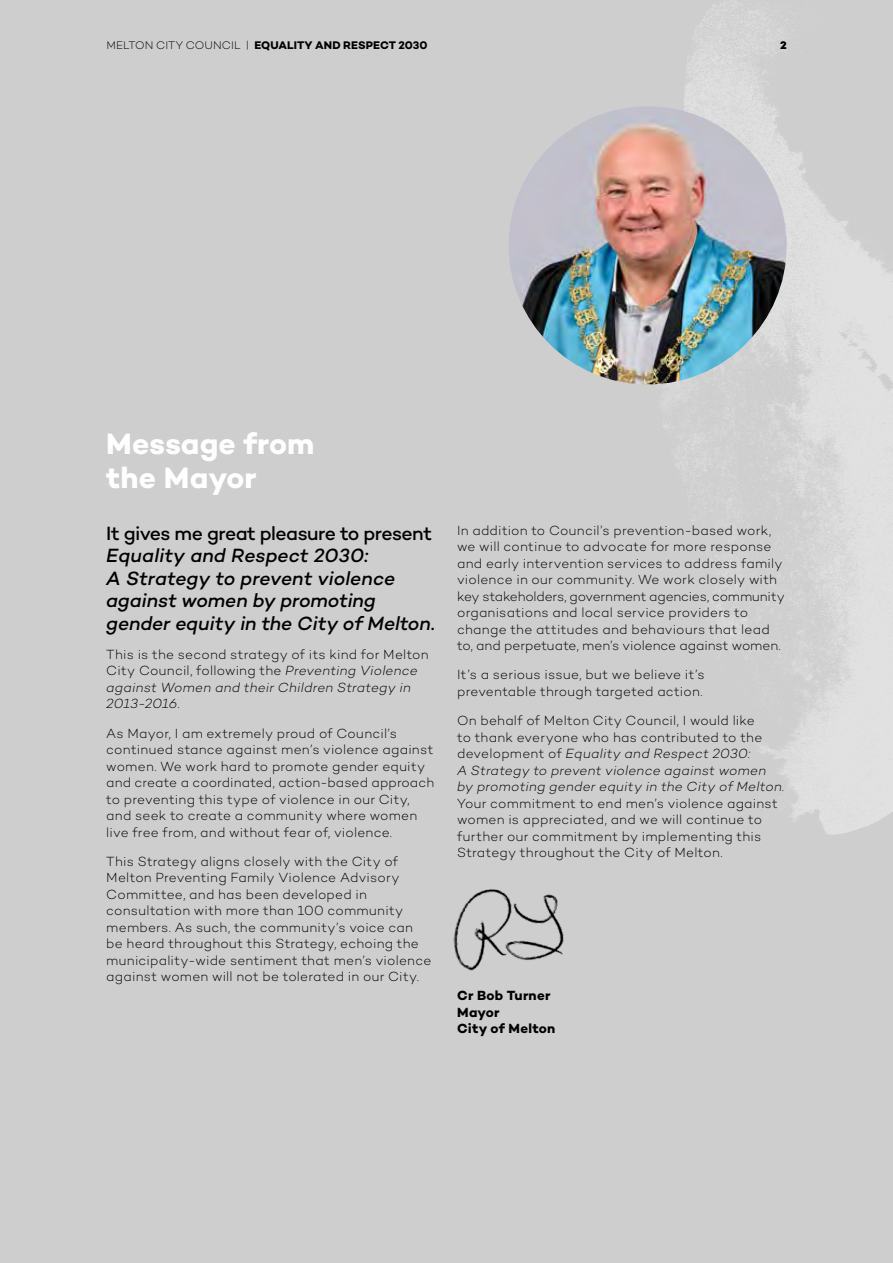
<style>
.page{position:relative;width:893px;height:1263px;background:#cecece}
.page>*{position:absolute;margin:0;border:0;box-sizing:border-box;transform-origin:0 0}
.t1{font:700 30px/34.5px "Campton";color:#fff}
.t2{font:italic 500 19.5px/22.5px "Campton";letter-spacing:-.005em;color:#000}
.t3{font:500 19.5px "Campton";letter-spacing:-.03em;color:#000}
.t4{font:300 13.5px/16.5px "Campton";letter-spacing:.015em;color:#000}
.t5{font:700 13.5px/16.5px "Campton";letter-spacing:.015em;color:#000}
.t6{font:700 11.25px "Campton";letter-spacing:.005em;color:#000}
.t7{font:800 11.25px "Campton";color:#000}
.s1{font-weight:300}
.s2{font-style:normal}
.s3{font-style:italic}
</style>
<div class="page">
<img style="left:552px;top:0;width:341px;height:835px">
<img style="left:509px;top:106px;width:278px;height:278px;border-radius:139px">
<img style="left:453px;top:889px;width:111px;height:82px">
<p class="t6" style="left:106px;top:38px;width:323px"><span class="s1">MELTON CITY COUNCIL |</span> EQUALITY AND RESPECT 2030</p>
<p class="t7" style="left:780px;top:38px;width:8px">2</p>
<h1 class="t1" style="left:106px;top:425px;width:210px">Message from the Mayor</h1>
<h2 class="t3" style="left:106px;top:521px;width:327px">It gives me great pleasure to present</h2>
<h2 class="t2" style="left:106px;top:544px;width:330px">Equality and Respect 2030:<br>A Strategy to prevent violence against women by promoting gender equity in the City of Melton<span class="s2">.</span></h2>
<p class="t4" style="left:106px;top:646px;width:324px">This is the second strategy of its kind for Melton City Council, following the <span class="s3">Preventing Violence against Women and their Children Strategy in 2013-2016</span>.</p>
<p class="t4" style="left:106px;top:724px;width:329px">As Mayor, I am extremely proud of Council’s continued stance against men’s violence against women. We work hard to promote gender equity and create a coordinated, action-based approach to preventing this type of violence in our City, and seek to create a community where women live free from, and without fear of, violence.</p>
<p class="t4" style="left:106px;top:853px;width:326px">This Strategy aligns closely with the City of Melton Preventing Family Violence Advisory Committee, and has been developed in consultation with more than 100 community members. As such, the community’s voice can be heard throughout this Strategy, echoing the municipality-wide sentiment that men’s violence against women will not be tolerated in our City.</p>
<p class="t4" style="left:457px;top:522px;width:329px">In addition to Council’s prevention-based work, we will continue to advocate for more response and early intervention services to address family violence in our community. We work closely with key stakeholders, government agencies, community organisations and local service providers to change the attitudes and behaviours that lead to, and perpetuate, men’s violence against women.</p>
<p class="t4" style="left:457px;top:666px;width:249px">It’s a serious issue, but we believe it’s preventable through targeted action.</p>
<p class="t4" style="left:457px;top:712px;width:329px">On behalf of Melton City Council, I would like<br>to thank everyone who has contributed to the development of <span class="s3">Equality and Respect 2030:<br>A Strategy to prevent violence against women by promoting gender equity in the City of Melton</span>.<br>Your commitment to end men’s violence against women is appreciated, and we will continue to further our commitment by implementing this Strategy throughout the City of Melton.</p>
<p class="t5" style="left:457px;top:987px;width:100px">Cr Bob Turner<br>Mayor<br>City of Melton</p>
</div>
